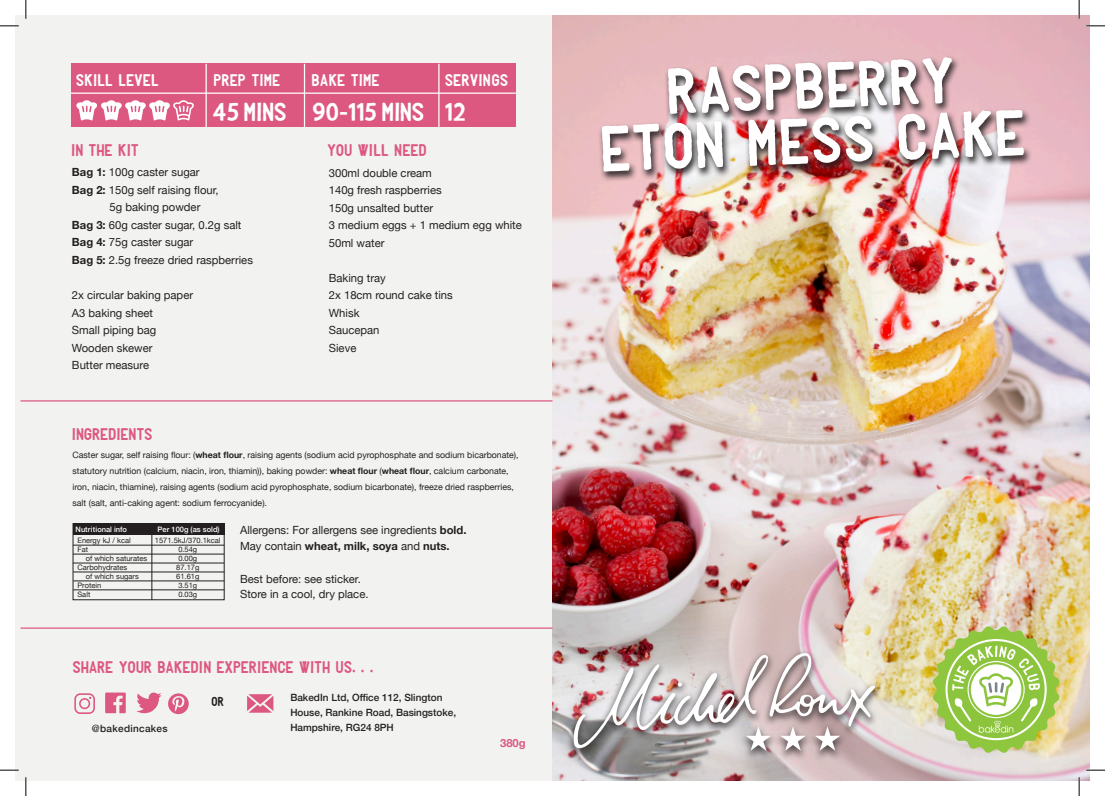
<style>
.page{position:relative;width:1105px;height:796px;background:#fff}
.page>*{position:absolute;margin:0;border:0;box-sizing:border-box;transform-origin:0 0}
.t1{font:62.5px/55px "Baked In Font 2 one";color:#fff;text-align:center}
.t2{font:25px "Baked In Font 2 one";letter-spacing:.03em;color:#fff}
.t3{font:16.25px "Baked In Font 2 one";letter-spacing:.03em;color:#dd5881}
.t4{font:16.25px "Baked In Font 2 one";letter-spacing:.04em;color:#fff}
.t5{font:12.5px "Baked In Font 2 one";color:#231f20}
.t6{font:11.25px/17.5px "Helvetica Neue";color:#231f20}
.t7{font:700 11.25px "Helvetica Neue";color:#dd5881}
.t8{font:500 10px/15px "Helvetica Neue";color:#231f20}
.t9{font:500 10px "Helvetica Neue";letter-spacing:.03em;color:#231f20}
.t10{font:8.75px/16.2px "Helvetica Neue";color:#231f20}
.t11{font:7.5px/9px "Helvetica Neue";color:#231f20}
.t12{font:500 7.5px "Helvetica Neue";color:#fff}
.s1{font-family:"My Fontone"}
.s2{font-weight:700}
</style>
<div class="page">
<div style="left:15px;top:15px;width:1074px;height:766px;background:#f2f3f1"></div>
<img style="left:552px;top:15px;width:537px;height:766px">
<hr style="left:21px;top:627px;width:531px;height:2px;background:#dd5881">
<hr style="left:21px;top:400px;width:531px;height:1px;background:#dd5881">
<div style="left:71px;top:64px;width:444px;height:63px;background:#dd5881"></div>
<div style="left:73px;top:523px;width:151px;height:77px;border:1px solid #231f20"></div>
<svg style="left:136px;top:692px;width:25px;height:21px"></svg>
<svg style="left:105px;top:692px;width:21px;height:21px"></svg>
<svg style="left:168px;top:693px;width:21px;height:21px"></svg>
<svg style="left:74px;top:693px;width:21px;height:21px"></svg>
<hr style="left:71px;top:93px;width:444px;height:1px;background:#fff">
<hr style="left:205px;top:64px;width:2px;height:63px;background:#fff">
<hr style="left:304px;top:64px;width:1px;height:63px;background:#fff">
<hr style="left:438px;top:64px;width:1px;height:63px;background:#fff">
<div style="left:73px;top:523px;width:151px;height:11px;background:#231f20"></div>
<hr style="left:152px;top:523px;width:1px;height:77px;background:#231f20">
<hr style="left:73px;top:545px;width:151px;height:1px;background:#231f20">
<hr style="left:73px;top:554px;width:151px;height:1px;background:#231f20">
<hr style="left:73px;top:563px;width:151px;height:1px;background:#231f20">
<hr style="left:73px;top:572px;width:151px;height:1px;background:#231f20">
<hr style="left:73px;top:581px;width:151px;height:1px;background:#231f20">
<hr style="left:73px;top:589px;width:151px;height:1px;background:#231f20">
<svg style="left:247px;top:694px;width:26px;height:18px"></svg>
<div style="left:597px;top:55px;width:435px;height:128px;background:#231f20;opacity:.9"></div>
<svg style="left:76px;top:100px;width:118px;height:21px"></svg>
<svg style="left:932px;top:626px;width:126px;height:127px"></svg>
<div style="left:566px;top:649px;width:316px;height:112px;background:#231f20;opacity:.7"></div>
<svg style="left:573px;top:653px;width:301px;height:98px"></svg>
<svg style="left:0;top:25px;width:19px;height:2px"></svg>
<svg style="left:1085px;top:25px;width:19px;height:2px"></svg>
<svg style="left:0;top:769px;width:19px;height:2px"></svg>
<svg style="left:1085px;top:769px;width:19px;height:2px"></svg>
<svg style="left:25px;top:0;width:2px;height:19px"></svg>
<svg style="left:25px;top:777px;width:2px;height:19px"></svg>
<svg style="left:1077px;top:0;width:2px;height:19px"></svg>
<svg style="left:1077px;top:777px;width:2px;height:19px"></svg>
<h3 class="t4" style="left:77px;top:72px;width:84px">SKILL LEVEL</h3>
<h3 class="t4" style="left:214px;top:72px;width:68px">PREP TIME</h3>
<h3 class="t4" style="left:312px;top:72px;width:69px">BAKE TIME</h3>
<h3 class="t4" style="left:445px;top:73px;width:64px">SERVINGS</h3>
<h2 class="t2" style="left:213px;top:100px;width:254px">45 MINS 90-115 MINS <span class="s1">12</span></h2>
<h3 class="t3" style="left:72px;top:142px;width:68px">IN THE KIT</h3>
<h3 class="t3" style="left:327px;top:142px;width:100px">YOU WILL NEED</h3>
<p class="t6" style="left:329px;top:164px;width:194px">300ml double cream<br>140g fresh raspberries<br>150g unsalted butter<br>3 medium eggs + 1 medium egg white<br>50ml water</p>
<p class="t6" style="left:329px;top:269px;width:125px">Baking tray<br>2x 18cm round cake tins<br>Whisk<br>Saucepan<br>Sieve</p>
<p class="t6" style="left:72px;top:164px;width:129px"><span class="s2">Bag 1:</span> 100g caster sugar</p>
<p class="t6" style="left:72px;top:182px;width:148px"><span class="s2">Bag 2:</span> 150g self raising flour,</p>
<p class="t6" style="left:109px;top:199px;width:92px">5g baking powder</p>
<p class="t6" style="left:72px;top:217px;width:171px"><span class="s2">Bag 3:</span> 60g caster sugar, 0.2g salt</p>
<p class="t6" style="left:72px;top:234px;width:123px"><span class="s2">Bag 4:</span> 75g caster sugar</p>
<p class="t6" style="left:72px;top:252px;width:182px"><span class="s2">Bag 5:</span> 2.5g freeze dried raspberries</p>
<p class="t6" style="left:72px;top:287px;width:123px">2x circular baking paper<br>A3 baking sheet<br>Small piping bag<br>Wooden skewer<br>Butter measure</p>
<h3 class="t3" style="left:72px;top:426px;width:82px">INGREDIENTS</h3>
<p class="t10" style="left:72px;top:447px;width:447px">Caster sugar, self raising flour: (<span class="s2">wheat flour</span>, raising agents (sodium acid pyrophosphate and sodium bicarbonate), statutory nutrition (calcium, niacin, iron, thiamin)), baking powder: <span class="s2">wheat flour</span> (<span class="s2">wheat flour</span>, calcium carbonate, iron, niacin, thiamine), raising agents (sodium acid pyrophosphate, sodium bicarbonate), freeze dried raspberries, salt (salt, anti-caking agent: sodium ferrocyanide).</p>
<p class="t11" style="left:77px;top:536px;width:55px">Energy kJ / kcal<br>Fat</p>
<p class="t11" style="left:77px;top:554px;width:71px;text-indent:8px">of which saturates<br>Carbohydrates</p>
<p class="t11" style="left:77px;top:572px;width:63px;text-indent:8px">of which sugars<br>Protein<br>Salt</p>
<p class="t6" style="left:240px;top:522px;width:228px;line-height:16.2px">Allergens: For allergens see ingredients <span class="s2">bold.<br></span>May contain <span class="s2">wheat, milk, soya</span> and <span class="s2">nuts.</span></p>
<p class="t12" style="left:76px;top:523px;width:53px">Nutritional info</p>
<p class="t12" style="left:158px;top:523px;width:63px">Per 100g (as sold)</p>
<p class="t11" style="left:155px;top:536px;width:67px;text-align:center">1571.5kJ/370.1kcal<br>0.54g<br>0.00g<br>87.17g<br>61.61g<br>3.51g<br>0.03g</p>
<p class="t6" style="left:240px;top:572px;width:130px;line-height:15px">Best before: see sticker.<br>Store in a cool, dry place.</p>
<h3 class="t3" style="left:73px;top:660px;width:301px">SHARE YOUR BAKEDIN EXPERIENCE WITH US. . .</h3>
<p class="t9" style="left:92px;top:720px;width:77px">@bakedincakes</p>
<p class="t5" style="left:212px;top:696px;width:14px">OR</p>
<p class="t8" style="left:290px;top:689px;width:167px">BakedIn Ltd, Office 112, Slington<br>House, Rankine Road, Basingstoke,<br>Hampshire, RG24 8PH</p>
<p class="t7" style="left:500px;top:734px;width:27px">380g</p>
<h1 class="t1" style="left:599px;top:65px;width:425px;rotate:-2deg">RASPBERRY<br>ETON MESS CAKE</h1>
</div>
